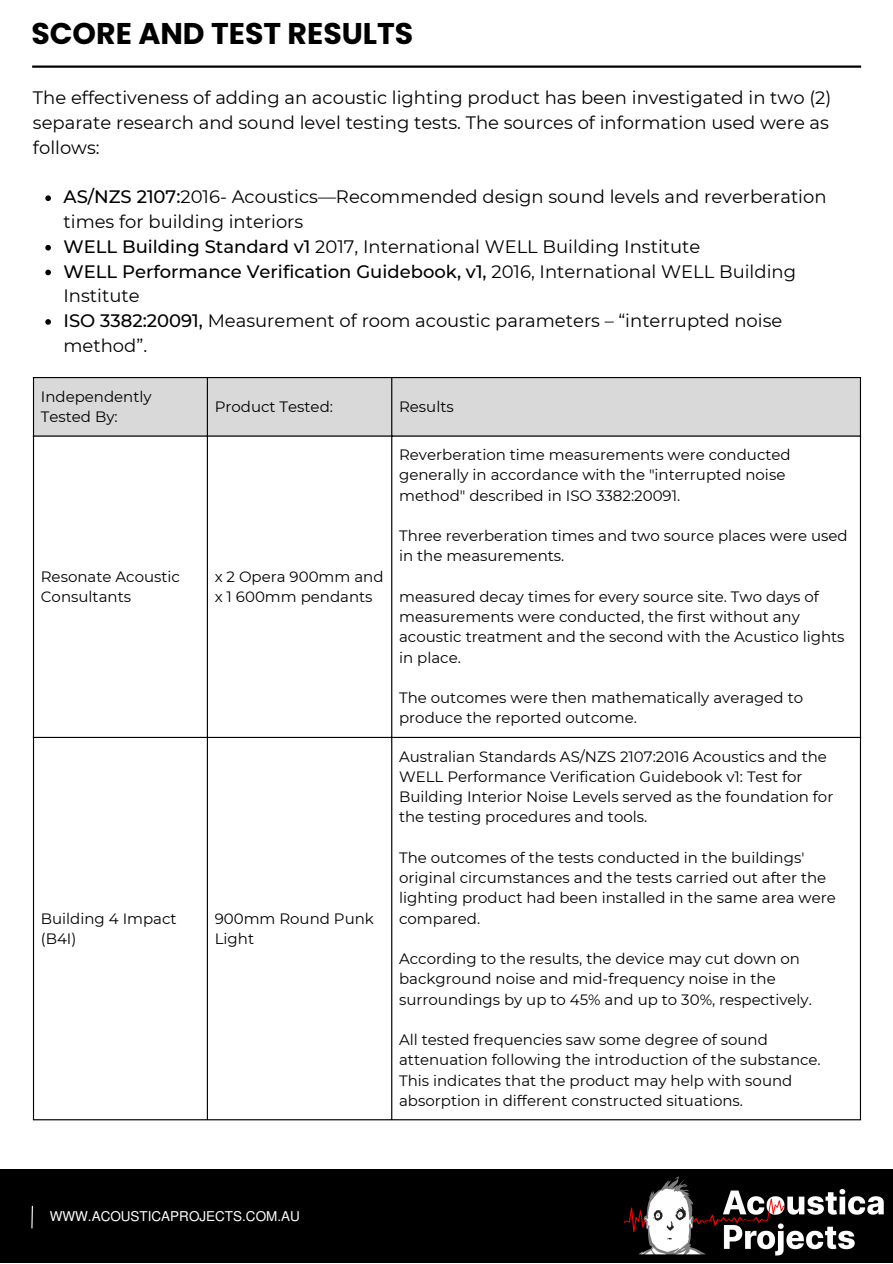
<style>
.page{position:relative;width:893px;height:1264px;background:#fff}
.page>*{position:absolute;margin:0;border:0;box-sizing:border-box;transform-origin:0 0}
.t1{font:700 30px "Poppins";color:#000}
.t2{font:18px/24.8px "Montserrat";color:#000}
.t3{font:15px/20.2px "Montserrat";color:#000}
.t4{font:13.5px "Mukti";color:#fff}
.s1{font-weight:500}
</style>
<div class="page">
<hr style="left:32px;top:65px;width:829px;height:3px;background:#000">
<div style="left:0;top:1169px;width:892px;height:93px;background:#000"></div>
<svg style="left:31px;top:1205px;width:2px;height:24px"></svg>
<img style="left:624px;top:1176px;width:260px;height:80px">
<div style="left:34px;top:378px;width:825px;height:57px;background:#d9d9d9"></div>
<hr style="left:33px;top:378px;width:1px;height:741px;background:#000">
<hr style="left:207px;top:378px;width:1px;height:741px;background:#000">
<hr style="left:391px;top:378px;width:1px;height:741px;background:#000">
<hr style="left:859px;top:378px;width:2px;height:741px;background:#000">
<hr style="left:33px;top:377px;width:828px;height:1px;background:#000">
<hr style="left:33px;top:435px;width:828px;height:1px;background:#000">
<hr style="left:33px;top:737px;width:828px;height:1px;background:#000">
<hr style="left:33px;top:1119px;width:828px;height:1px;background:#000">
<svg style="left:45px;top:195px;width:6px;height:6px"></svg>
<svg style="left:45px;top:245px;width:6px;height:5px"></svg>
<svg style="left:45px;top:270px;width:6px;height:5px"></svg>
<svg style="left:45px;top:319px;width:6px;height:6px"></svg>
<h1 class="t1" style="left:31px;top:13px;width:383px">SCORE AND TEST RESULTS</h1>
<p class="t2" style="left:33px;top:85px;width:799px">The effectiveness of adding an acoustic lighting product has been investigated in two (2) separate research and sound level testing tests. The sources of information used were as follows:</p>
<p class="t2" style="left:63px;top:184px;width:764px"><span class="s1">AS/NZS 2107:</span>2016- Acoustics—Recommended design sound levels and reverberation times for building interiors<br><span class="s1">WELL Building Standard v1</span> 2017, International WELL Building Institute<br><span class="s1">WELL Performance Verification Guidebook, v1,</span> 2016, International WELL Building Institute<br><span class="s1">ISO 3382:20091,</span> Measurement of room acoustic parameters – “interrupted noise method”.</p>
<p class="t3" style="left:41px;top:386px;width:112px">Independently<br>Tested By:</p>
<p class="t3" style="left:215px;top:396px;width:120px">Product Tested:</p>
<p class="t3" style="left:399px;top:396px;width:56px">Results</p>
<p class="t3" style="left:41px;top:566px;width:141px">Resonate Acoustic<br>Consultants</p>
<p class="t3" style="left:215px;top:566px;width:170px">x 2 Opera 900mm and x 1 600mm pendants</p>
<p class="t3" style="left:41px;top:908px;width:137px">Building 4 Impact (B4I)</p>
<p class="t3" style="left:215px;top:908px;width:161px">900mm Round Punk<br>Light</p>
<p class="t3" style="left:399px;top:444px;width:393px">Reverberation time measurements were conducted generally in accordance with the "interrupted noise method" described in ISO 3382:20091.</p>
<p class="t3" style="left:399px;top:525px;width:450px">Three reverberation times and two source places were used in the measurements.</p>
<p class="t3" style="left:399px;top:586px;width:447px">measured decay times for every source site. Two days of measurements were conducted, the first without any acoustic treatment and the second with the Acustico lights in place.</p>
<p class="t3" style="left:399px;top:687px;width:405px">The outcomes were then mathematically averaged to produce the reported outcome.</p>
<p class="t3" style="left:399px;top:746px;width:436px">Australian Standards AS/NZS 2107:2016 Acoustics and the WELL Performance Verification Guidebook v1: Test for Building Interior Noise Levels served as the foundation for the testing procedures and tools.</p>
<p class="t3" style="left:399px;top:847px;width:438px">The outcomes of the tests conducted in the buildings' original circumstances and the tests carried out after the lighting product had been installed in the same area were compared.</p>
<p class="t3" style="left:399px;top:948px;width:414px">According to the results, the device may cut down on background noise and mid-frequency noise in the surroundings by up to 45% and up to 30%, respectively.</p>
<p class="t3" style="left:399px;top:1029px;width:423px">All tested frequencies saw some degree of sound attenuation following the introduction of the substance.<br>This indicates that the product may help with sound absorption in different constructed situations.</p>
<p class="t4" style="left:50px;top:1207px;width:251px">WWW.ACOUSTICAPROJECTS.COM.AU</p>
</div>
